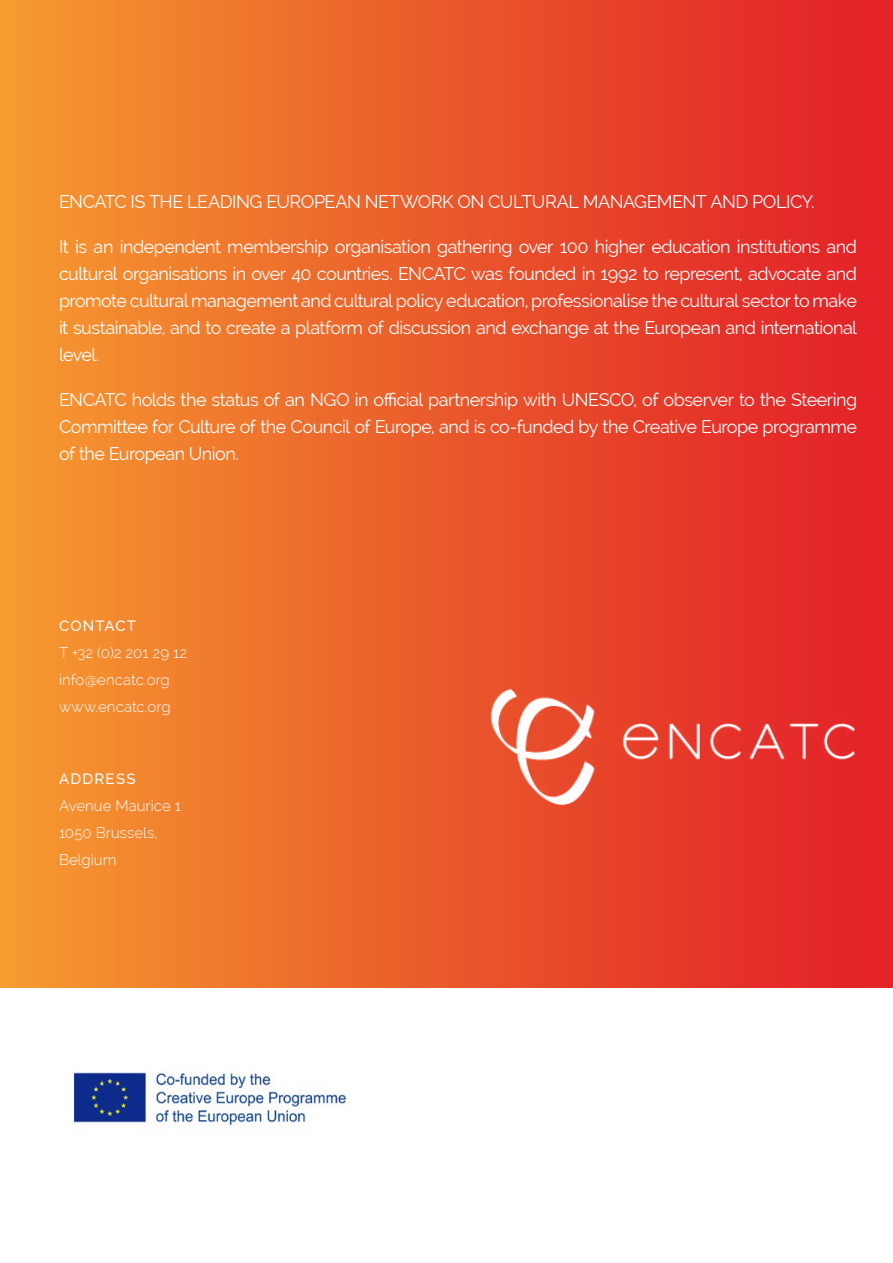
<style>
.page{position:relative;width:893px;height:1263px;background:#fff}
.page>*{position:absolute;margin:0;border:0;box-sizing:border-box;transform-origin:0 0}
.t1{font:18px/27px "Raleway";letter-spacing:-.03em;color:#fff;text-align:justify}
.t2{font:300 15px/27px "Raleway";letter-spacing:.005em;color:#fff}
.t3{font:500 15px "Raleway";letter-spacing:.08em;color:#fff}
</style>
<div class="page">
<img style="left:0;top:0;width:893px;height:988px">
<img style="left:446px;top:657px;width:447px;height:180px">
<img style="left:71px;top:1071px;width:276px;height:61px">
<p class="t1" style="left:59px;top:188px;width:757px">ENCATC IS THE LEADING EUROPEAN NETWORK ON CULTURAL MANAGEMENT AND POLICY.</p>
<p class="t1" style="left:59px;top:233px;width:799px">It is an independent membership organisation gathering over 100 higher education institutions and cultural organisations in over 40 countries. ENCATC was founded in 1992 to represent, advocate and promote cultural management and cultural policy education, professionalise the cultural sector to make it sustainable, and to create a platform of discussion and exchange at the European and international level.</p>
<p class="t1" style="left:59px;top:386px;width:799px">ENCATC holds the status of an NGO in official partnership with UNESCO, of observer to the Steering Committee for Culture of the Council of Europe, and is co-funded by the Creative Europe programme of the European Union.</p>
<p class="t3" style="left:59px;top:617px;width:79px">CONTACT</p>
<p class="t2" style="left:59px;top:639px;width:130px">T +32 (0)2 201 29 12 info@encatc.org www.encatc.org</p>
<p class="t3" style="left:59px;top:770px;width:78px">ADDRESS</p>
<p class="t2" style="left:59px;top:792px;width:123px">Avenue Maurice 1<br>1050 Brussels,<br>Belgium</p>
</div>
